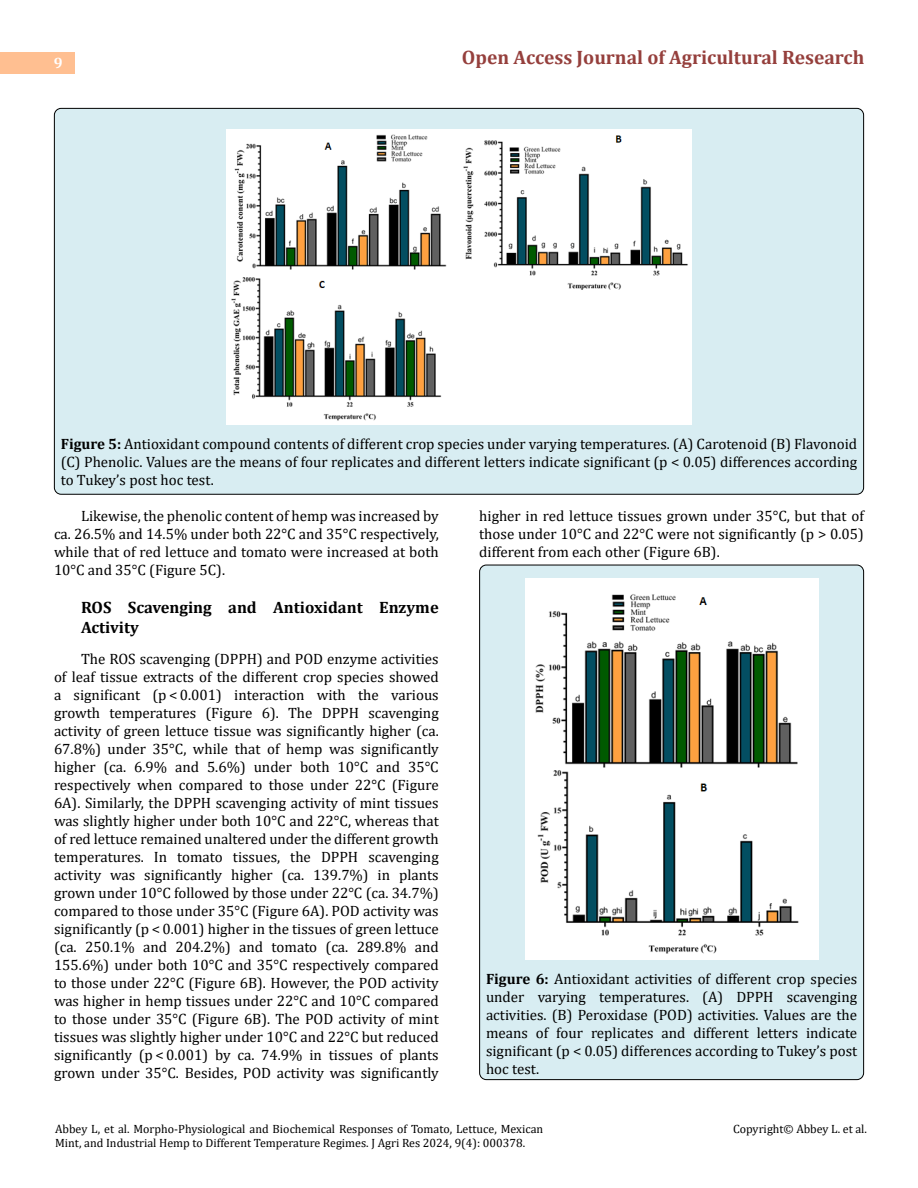
<style>
.page{position:relative;width:918px;height:1188px;background:#fff}
.page>*{position:absolute;margin:0;border:0;box-sizing:border-box;transform-origin:0 0}
.t1{font:700 19.5px "Cambria";color:#953f3c}
.t2{font:700 16.5px/19.8px "Cambria";color:#000}
.t3{font:15px/18px "Cambria";color:#000;text-align:justify}
.t4{font:700 15px "Cambria";color:#fff}
.t5{font:12px/14.4px "Cambria";color:#000}
.s1{font-weight:700}
</style>
<div class="page">
<div style="left:0;top:52px;width:74px;height:21px;background:#ffbf91"></div>
<div style="left:480px;top:565px;width:384px;height:515px;background:#d8edf2;border-radius:7px"></div>
<div style="left:54px;top:108px;width:810px;height:386px;background:#d8edf2;border-radius:7px"></div>
<img style="left:227px;top:129px;width:464px;height:296px">
<img style="left:525px;top:578px;width:293px;height:382px">
<p class="t4" style="left:54px;top:53px;width:10px">9</p>
<h1 class="t1" style="left:462px;top:44px;width:404px">Open Access Journal of Agricultural Research</h1>
<p class="t3" style="left:61px;top:435px;width:798px"><span class="s1">Figure 5:</span> Antioxidant compound contents of different crop species under varying temperatures. (A) Carotenoid (B) Flavonoid (C) Phenolic. Values are the means of four replicates and different letters indicate significant (p &lt; 0.05) differences according to Tukey’s post hoc test.</p>
<p class="t3" style="left:54px;top:507px;width:386px;text-indent:27px">Likewise, the phenolic content of hemp was increased by ca. 26.5% and 14.5% under both 22°C and 35°C respectively, while that of red lettuce and tomato were increased at both 10°C and 35°C (Figure 5C).</p>
<p class="t2" style="left:81px;top:597px;width:359px">ROS Scavenging and Antioxidant Enzyme<br>Activity</p>
<p class="t3" style="left:54px;top:650px;width:386px;text-indent:27px">The ROS scavenging (DPPH) and POD enzyme activities of leaf tissue extracts of the different crop species showed a significant (p &lt; 0.001) interaction with the various growth temperatures (Figure 6). The DPPH scavenging activity of green lettuce tissue was significantly higher (ca.<br>67.8%) under 35°C, while that of hemp was significantly higher (ca. 6.9% and 5.6%) under both 10°C and 35°C respectively when compared to those under 22°C (Figure 6A). Similarly, the DPPH scavenging activity of mint tissues was slightly higher under both 10°C and 22°C, whereas that of red lettuce remained unaltered under the different growth temperatures. In tomato tissues, the DPPH scavenging activity was significantly higher (ca. 139.7%) in plants grown under 10°C followed by those under 22°C (ca. 34.7%) compared to those under 35°C (Figure 6A). POD activity was significantly (p &lt; 0.001) higher in the tissues of green lettuce (ca. 250.1% and 204.2%) and tomato (ca. 289.8% and 155.6%) under both 10°C and 35°C respectively compared to those under 22°C (Figure 6B). However, the POD activity was higher in hemp tissues under 22°C and 10°C compared to those under 35°C (Figure 6B). The POD activity of mint tissues was slightly higher under 10°C and 22°C but reduced significantly (p &lt; 0.001) by ca. 74.9% in tissues of plants grown under 35°C. Besides, POD activity was significantly</p>
<p class="t3" style="left:479px;top:507px;width:386px">higher in red lettuce tissues grown under 35°C, but that of those under 10°C and 22°C were not significantly (p &gt; 0.05) different from each other (Figure 6B).</p>
<p class="t3" style="left:486px;top:970px;width:373px"><span class="s1">Figure 6:</span> Antioxidant activities of different crop species under varying temperatures. (A) DPPH scavenging activities. (B) Peroxidase (POD) activities. Values are the means of four replicates and different letters indicate significant (p &lt; 0.05) differences according to Tukey’s post hoc test.</p>
<p class="t5" style="left:55px;top:1121px;width:490px">Abbey L, et al. Morpho-Physiological and Biochemical Responses of Tomato, Lettuce, Mexican<br>Mint, and Industrial Hemp to Different Temperature Regimes. J Agri Res 2024, 9(4): 000378.</p>
<p class="t5" style="left:733px;top:1121px;width:135px">Copyright© Abbey L. et al.</p>
</div>
